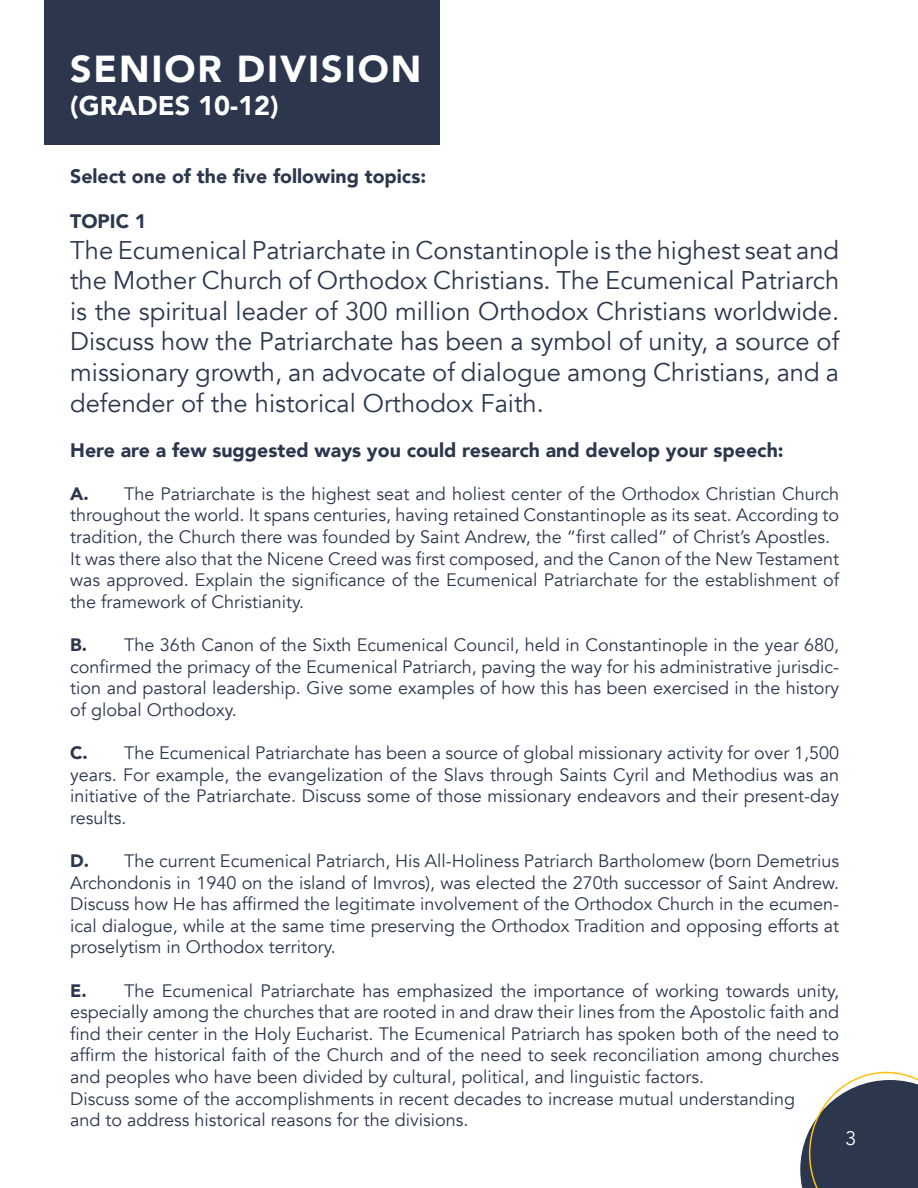
<style>
.page{position:relative;width:918px;height:1188px;background:#fff}
.page>*{position:absolute;margin:0;border:0;box-sizing:border-box;transform-origin:0 0}
.t1{font:900 37.5px "Avenir";letter-spacing:.05em;color:#fff}
.t2{font:900 27px "Avenir";color:#fff}
.t3{font:25.5px/30.6px "Avenir";color:#2c374d;text-align:justify}
.t4{font:900 19.5px "Avenir";color:#2c374d}
.t5{font:19.5px "Avenir";color:#fff}
.t6{font:18px/21.6px "Avenir";color:#2c374d;text-align:justify}
.s1{font-weight:900}
</style>
<div class="page">
<div style="left:44px;top:0;width:396px;height:145px;background:#2c374d"></div>
<svg style="left:800px;top:1072px;width:118px;height:116px"></svg>
<h1 class="t1" style="left:70px;top:37px;width:353px">SENIOR DIVISION</h1>
<h2 class="t2" style="left:70px;top:82px;width:210px">(GRADES 10-12)</h2>
<p class="t4" style="left:70px;top:159px;width:357px">Select one of the five following topics:</p>
<p class="t4" style="left:70px;top:204px;width:78px">TOPIC 1</p>
<p class="t3" style="left:70px;top:235px;width:771px">The Ecumenical Patriarchate in Constantinople is the highest seat and the Mother Church of Orthodox Christians. The Ecumenical Patriarch is the spiritual leader of 300 million Orthodox Christians worldwide.<br>Discuss how the Patriarchate has been a symbol of unity, a source of missionary growth, an advocate of dialogue among Christians, and a defender of the historical Orthodox Faith.</p>
<p class="t4" style="left:70px;top:433px;width:715px">Here are a few suggested ways you could research and develop your speech:</p>
<p class="t6" style="left:70px;top:483px;width:771px;text-align:left"><span class="s1">A.</span> The Patriarchate is the highest seat and holiest center of the Orthodox Christian Church throughout the world. It spans centuries, having retained Constantinople as its seat. According to tradition, the Church there was founded by Saint Andrew, the “first called” of Christ’s Apostles.<br>It was there also that the Nicene Creed was first composed, and the Canon of the New Testament was approved. Explain the significance of the Ecumenical Patriarchate for the establishment of the framework of Christianity.</p>
<p class="t6" style="left:70px;top:634px;width:770px"><span class="s1">B.</span> The 36th Canon of the Sixth Ecumenical Council, held in Constantinople in the year 680, confirmed the primacy of the Ecumenical Patriarch, paving the way for his administrative jurisdic&shy;tion and pastoral leadership. Give some examples of how this has been exercised in the history of global Orthodoxy.</p>
<p class="t6" style="left:70px;top:742px;width:770px"><span class="s1">C.</span> The Ecumenical Patriarchate has been a source of global missionary activity for over 1,500 years. For example, the evangelization of the Slavs through Saints Cyril and Methodius was an initiative of the Patriarchate. Discuss some of those missionary endeavors and their present-day results.</p>
<p class="t6" style="left:70px;top:850px;width:770px"><span class="s1">D.</span> The current Ecumenical Patriarch, His All-Holiness Patriarch Bartholomew (born Demetrius Archondonis in 1940 on the island of Imvros), was elected the 270th successor of Saint Andrew.<br>Discuss how He has affirmed the legitimate involvement of the Orthodox Church in the ecumen&shy;ical dialogue, while at the same time preserving the Orthodox Tradition and opposing efforts at proselytism in Orthodox territory.</p>
<p class="t6" style="left:70px;top:980px;width:771px;text-align:left"><span class="s1">E.</span> The Ecumenical Patriarchate has emphasized the importance of working towards unity, especially among the churches that are rooted in and draw their lines from the Apostolic faith and find their center in the Holy Eucharist. The Ecumenical Patriarch has spoken both of the need to affirm the historical faith of the Church and of the need to seek reconciliation among churches and peoples who have been divided by cultural, political, and linguistic factors.<br>Discuss some of the accomplishments in recent decades to increase mutual understanding<br>and to address historical reasons for the divisions.</p>
<p class="t5" style="left:846px;top:1127px;width:12px">3</p>
</div>
